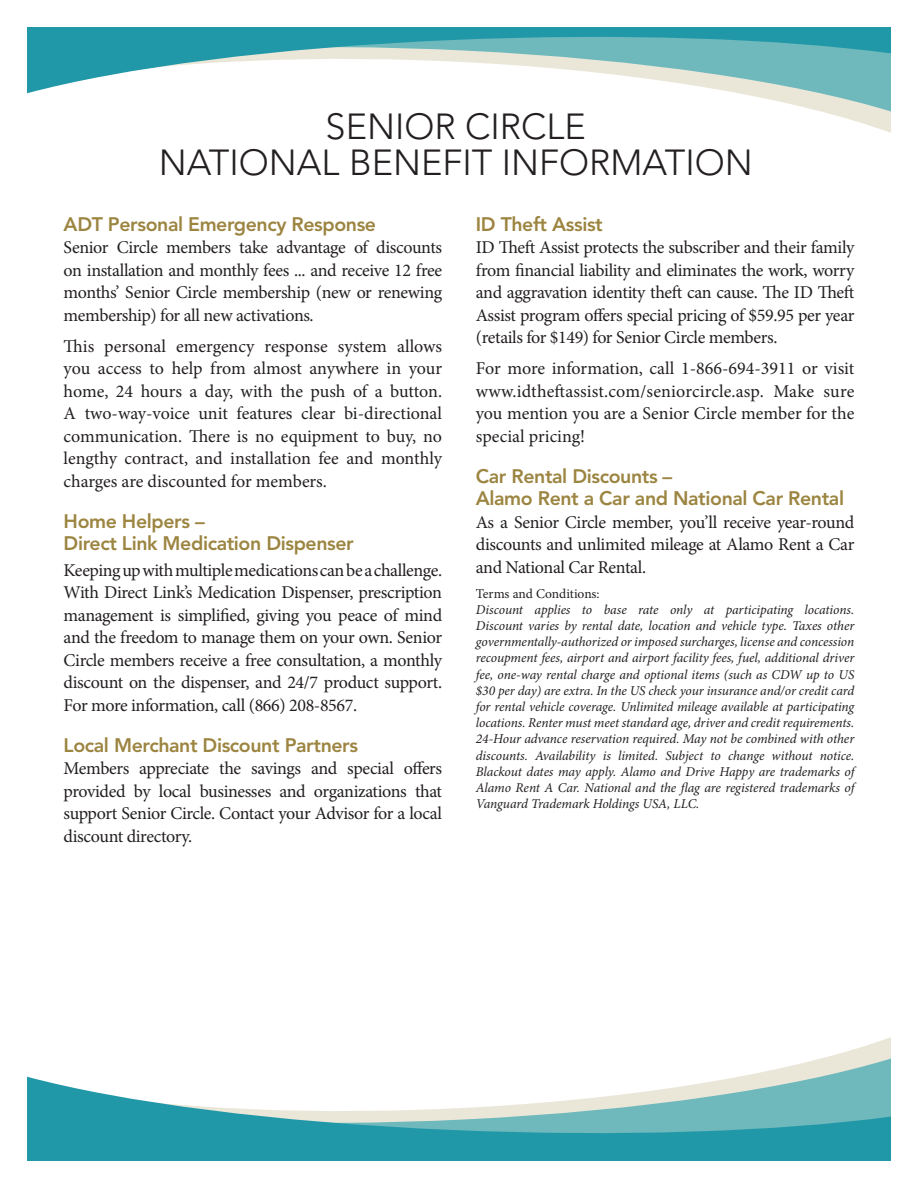
<style>
.page{position:relative;width:918px;height:1188px;background:#fff}
.page>*{position:absolute;margin:0;border:0;box-sizing:border-box;transform-origin:0 0}
.t1{font:300 36px "Avenir";color:#231f20}
.t2{font:800 19.5px "Avenir";letter-spacing:-.02em;color:#9c8541}
.t3{font:18px/22.5px "Minion Pro";letter-spacing:-.02em;color:#231f20;text-align:justify}
.t4{font:italic 13.5px/16.2px "Minion Pro";letter-spacing:-.01em;color:#231f20;text-align:justify}
.t5{font:13.5px "Minion Pro";letter-spacing:-.005em;color:#231f20}
</style>
<div class="page">
<svg style="left:820px;top:111px;width:71px;height:22px"></svg>
<svg style="left:27px;top:93px;width:864px;height:18px"></svg>
<svg style="left:27px;top:27px;width:864px;height:66px"></svg>
<svg style="left:820px;top:1037px;width:71px;height:22px"></svg>
<svg style="left:27px;top:1059px;width:864px;height:18px"></svg>
<svg style="left:27px;top:1077px;width:864px;height:84px"></svg>
<p class="t1" style="left:326px;top:106px;width:262px">SENIOR CIRCLE</p>
<p class="t1" style="left:159px;top:142px;width:596px">NATIONAL BENEFIT INFORMATION</p>
<p class="t2" style="left:64px;top:213px;width:314px">ADT Personal Emergency Response</p>
<p class="t3" style="left:64px;top:236px;width:380px">Senior Circle members take advantage of discounts on installation and monthly fees ... and receive 12 free months’ Senior Circle membership (new or renewing membership) for all new activations.</p>
<p class="t3" style="left:64px;top:335px;width:380px">This personal emergency response system allows you access to help from almost anywhere in your home, 24 hours a day, with the push of a button.<br>A two-way-voice unit features clear bi-directional communication. There is no equipment to buy, no lengthy contract, and installation fee and monthly charges are discounted for members.</p>
<p class="t2" style="left:64px;top:509px;width:143px">Home Helpers –</p>
<p class="t2" style="left:64px;top:532px;width:292px">Direct Link Medication Dispenser</p>
<p class="t3" style="left:64px;top:559px;width:380px">Keeping up with multiple medications can be a challenge.<br>With Direct Link’s Medication Dispenser, prescription management is simplified, giving you peace of mind and the freedom to manage them on your own. Senior Circle members receive a free consultation, a monthly discount on the dispenser, and 24/7 product support.<br>For more information, call (866) 208-8567.</p>
<p class="t2" style="left:64px;top:733px;width:296px">Local Merchant Discount Partners</p>
<p class="t3" style="left:64px;top:757px;width:380px">Members appreciate the savings and special offers provided by local businesses and organizations that support Senior Circle. Contact your Advisor for a local discount directory.</p>
<p class="t2" style="left:476px;top:213px;width:129px">ID Theft Assist</p>
<p class="t3" style="left:476px;top:236px;width:380px">ID Theft Assist protects the subscriber and their family from financial liability and eliminates the work, worry and aggravation identity theft can cause. The ID Theft Assist program offers special pricing of $59.95 per year (retails for $149) for Senior Circle members.</p>
<p class="t3" style="left:476px;top:358px;width:380px">For more information, call 1-866-694-3911 or visit www.idtheftassist.com/seniorcircle.asp. Make sure you mention you are a Senior Circle member for the special pricing!</p>
<p class="t2" style="left:476px;top:464px;width:198px">Car Rental Discounts –</p>
<p class="t2" style="left:476px;top:487px;width:370px">Alamo Rent a Car and National Car Rental</p>
<p class="t3" style="left:476px;top:511px;width:380px">As a Senior Circle member, you’ll receive year-round discounts and unlimited mileage at Alamo Rent a Car and National Car Rental.</p>
<p class="t5" style="left:476px;top:584px;width:125px">Terms and Conditions:</p>
<p class="t4" style="left:476px;top:601px;width:380px">Discount applies to base rate only at participating locations.<br>Discount varies by rental date, location and vehicle type. Taxes other governmentally-authorized or imposed surcharges, license and concession recoupment fees, airport and airport facility fees, fuel, additional driver fee, one-way rental charge and optional items (such as CDW up to US $30 per day) are extra. In the US check your insurance and/or credit card for rental vehicle coverage. Unlimited mileage available at participating locations. Renter must meet standard age, driver and credit requirements.<br>24-Hour advance reservation required. May not be combined with other discounts. Availability is limited. Subject to change without notice.<br>Blackout dates may apply. Alamo and Drive Happy are trademarks of Alamo Rent A Car. National and the flag are registered trademarks of Vanguard Trademark Holdings USA, LLC.</p>
</div>
